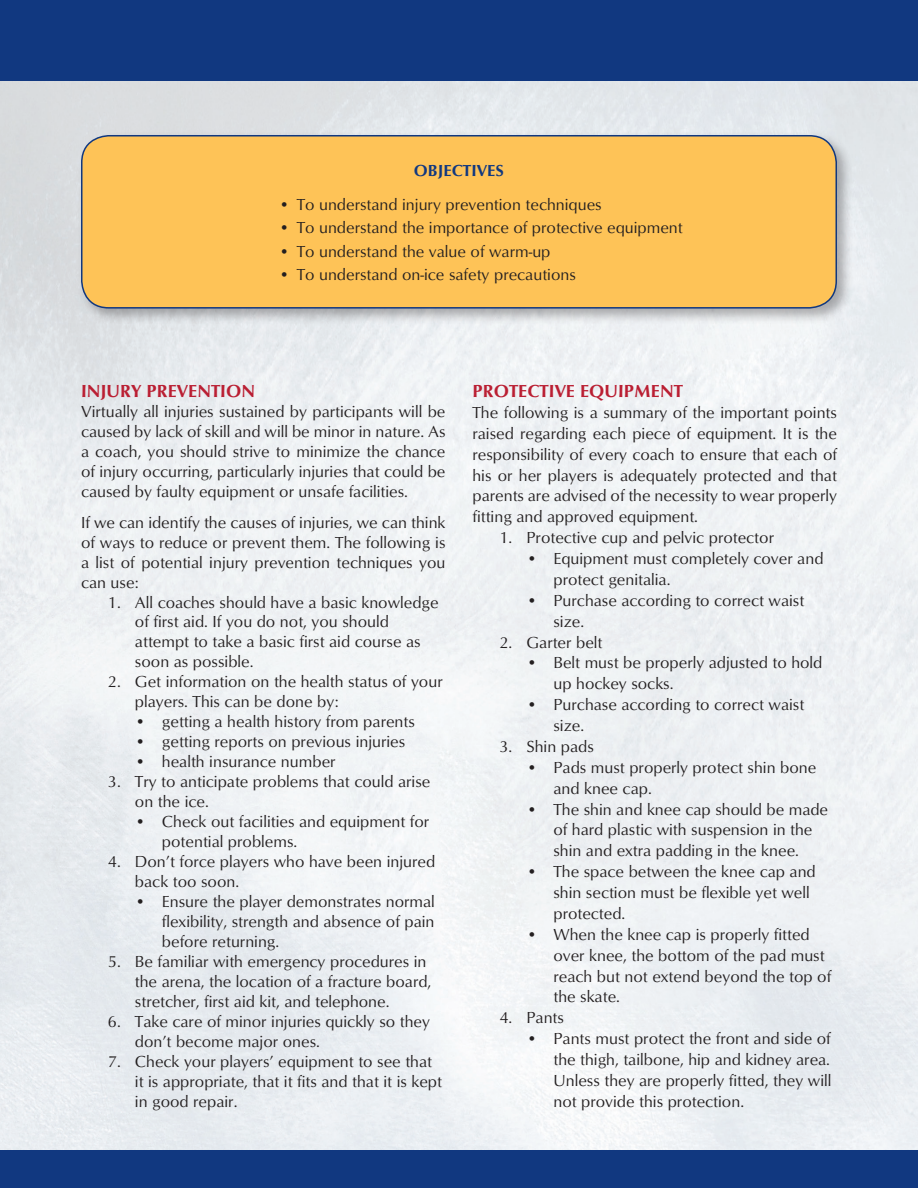
<style>
.page{position:relative;width:918px;height:1188px;background:#fff}
.page>*{position:absolute;margin:0;border:0;box-sizing:border-box;transform-origin:0 0}
.t1{font:700 18px "Opus";color:#ba1f33}
.t2{font:16.5px/20px "Opus";color:#231f20}
.t3{font:700 16.5px "Opus";color:#113880}
</style>
<div class="page">
<img style="left:0;top:81px;width:918px;height:1070px">
<div style="left:0;top:0;width:918px;height:81px;background:#113880"></div>
<div style="left:0;top:1151px;width:918px;height:37px;background:#113880"></div>
<div style="left:77px;top:131px;width:777px;height:194px;background:#231f20;opacity:.35"></div>
<div style="left:82px;top:136px;width:754px;height:172px;background:#fec357;border-radius:27px"></div>
<div style="left:81px;top:135px;width:756px;height:174px;border:2px solid #113880;border-radius:27px"></div>
<p class="t3" style="left:414px;top:161px;width:92px">OBJECTIVES</p>
<p class="t2" style="left:279px;top:195px;width:324px">• To understand injury prevention techniques</p>
<p class="t2" style="left:279px;top:218px;width:406px">• To understand the importance of protective equipment</p>
<p class="t2" style="left:279px;top:241px;width:273px">• To understand the value of warm-up</p>
<p class="t2" style="left:279px;top:265px;width:299px">• To understand on-ice safety precautions</p>
<p class="t1" style="left:81px;top:381px;width:176px">INJURY PREVENTION</p>
<p class="t2" style="left:81px;top:402px;width:366px;text-align:justify">Virtually all injuries sustained by participants will be caused by lack of skill and will be minor in nature. As a coach, you should strive to minimize the chance of injury occurring, particularly injuries that could be caused by faulty equipment or unsafe facilities.</p>
<p class="t2" style="left:81px;top:512px;width:366px;text-align:justify">If we can identify the causes of injuries, we can think of ways to reduce or prevent them. The following is a list of potential injury prevention techniques you can use:</p>
<p class="t2" style="left:135px;top:592px;width:305px;text-indent:-27px">1. All coaches should have a basic knowledge of first aid. If you do not, you should attempt to take a basic first aid course as soon as possible.</p>
<p class="t2" style="left:135px;top:672px;width:309px;text-indent:-27px">2. Get information on the health status of your players. This can be done by:</p>
<p class="t2" style="left:135px;top:712px;width:281px">• getting a health history from parents</p>
<p class="t2" style="left:135px;top:732px;width:272px">• getting reports on previous injuries</p>
<p class="t2" style="left:135px;top:752px;width:202px">• health insurance number</p>
<p class="t2" style="left:135px;top:772px;width:297px;text-indent:-27px">3. Try to anticipate problems that could arise on the ice.</p>
<p class="t2" style="left:162px;top:812px;width:269px;text-indent:-27px">• Check out facilities and equipment for potential problems.</p>
<p class="t2" style="left:135px;top:852px;width:302px;text-indent:-27px">4. Don’t force players who have been injured back too soon.</p>
<p class="t2" style="left:162px;top:892px;width:274px;text-align:justify;text-indent:-27px">• Ensure the player demonstrates normal flexibility, strength and absence of pain before returning.</p>
<p class="t2" style="left:135px;top:951px;width:298px;text-indent:-27px">5. Be familiar with emergency procedures in the arena, the location of a fracture board, stretcher, first aid kit, and telephone.</p>
<p class="t2" style="left:135px;top:1011px;width:297px;text-indent:-27px">6. Take care of minor injuries quickly so they don’t become major ones.</p>
<p class="t2" style="left:135px;top:1051px;width:309px;text-indent:-27px">7. Check your players’ equipment to see that it is appropriate, that it fits and that it is kept in good repair.</p>
<p class="t1" style="left:472px;top:381px;width:212px">PROTECTIVE EQUIPMENT</p>
<p class="t2" style="left:472px;top:402px;width:366px;line-height:20.9px;text-align:justify">The following is a summary of the important points raised regarding each piece of equipment. It is the responsibility of every coach to ensure that each of his or her players is adequately protected and that parents are advised of the necessity to wear properly fitting and approved equipment.</p>
<p class="t2" style="left:499px;top:528px;width:276px">1. Protective cup and pelvic protector</p>
<p class="t2" style="left:553px;top:548px;width:272px;line-height:20.9px;text-indent:-27px">• Equipment must completely cover and protect genitalia.</p>
<p class="t2" style="left:553px;top:590px;width:252px;line-height:20.9px;text-indent:-27px">• Purchase according to correct waist size.</p>
<p class="t2" style="left:499px;top:632px;width:104px">2. Garter belt</p>
<p class="t2" style="left:553px;top:653px;width:270px;line-height:20.9px;text-indent:-27px">• Belt must be properly adjusted to hold up hockey socks.</p>
<p class="t2" style="left:553px;top:694px;width:252px;line-height:20.9px;text-indent:-27px">• Purchase according to correct waist size.</p>
<p class="t2" style="left:499px;top:736px;width:96px">3. Shin pads</p>
<p class="t2" style="left:553px;top:757px;width:264px;line-height:20.9px;text-indent:-27px">• Pads must properly protect shin bone and knee cap.</p>
<p class="t2" style="left:553px;top:799px;width:276px;line-height:20.9px;text-indent:-27px">• The shin and knee cap should be made of hard plastic with suspension in the shin and extra padding in the knee.</p>
<p class="t2" style="left:553px;top:861px;width:264px;line-height:20.9px;text-indent:-27px">• The space between the knee cap and shin section must be flexible yet well protected.</p>
<p class="t2" style="left:553px;top:924px;width:279px;line-height:20.9px;text-indent:-27px">• When the knee cap is properly fitted over knee, the bottom of the pad must reach but not extend beyond the top of the skate.</p>
<p class="t2" style="left:499px;top:1008px;width:66px">4. Pants</p>
<p class="t2" style="left:553px;top:1028px;width:279px;line-height:20.9px;text-align:justify;text-indent:-27px">• Pants must protect the front and side of the thigh, tailbone, hip and kidney area.<br>Unless they are properly fitted, they will not provide this protection.</p>
</div>
